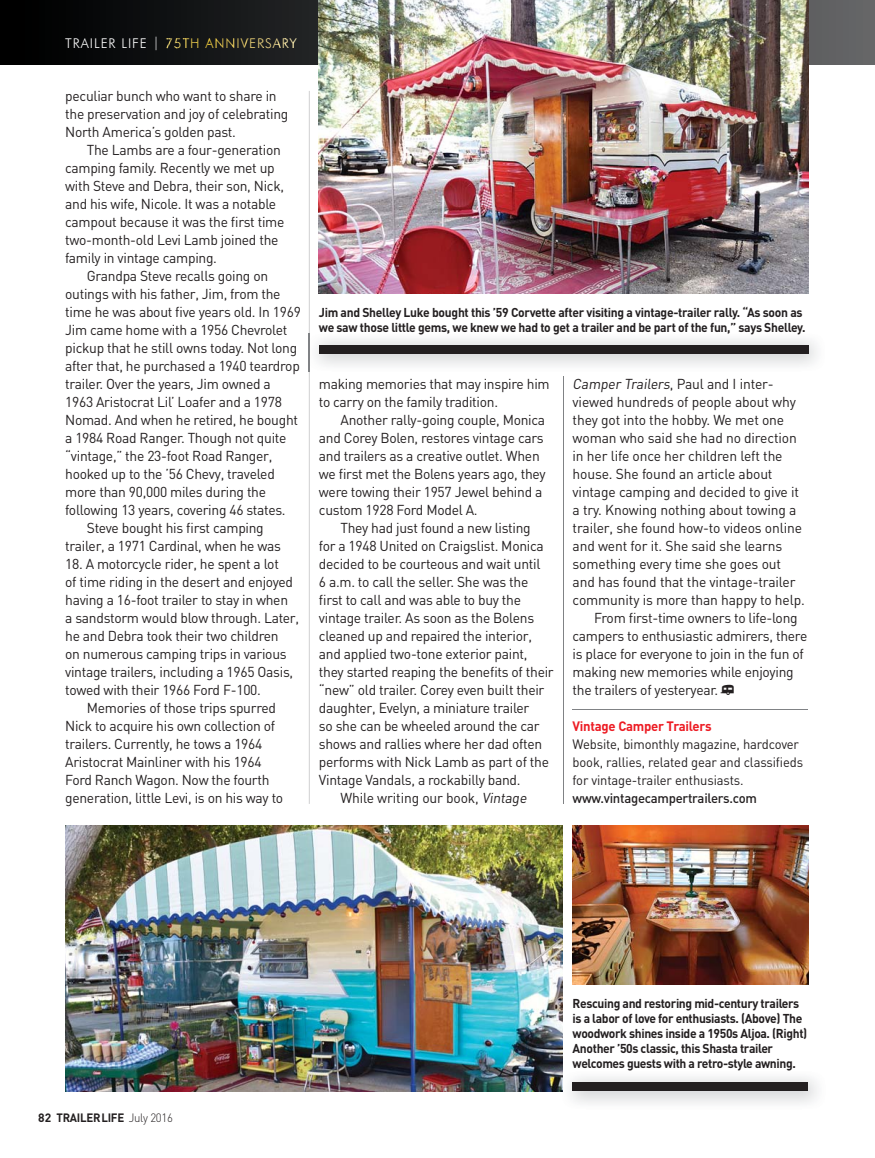
<style>
.page{position:relative;width:875px;height:1158px;background:#fff}
.page>*{position:absolute;margin:0;border:0;box-sizing:border-box;transform-origin:0 0}
.t1{font:14.25px/18px "DIN";letter-spacing:-.02em;color:#231f20}
.t2{font:13.5px/18px "DIN";letter-spacing:-.01em;color:#231f20;scale:.96 1}
.t3{font:500 13.5px "DIN";letter-spacing:-.02em;color:#231f20}
.t4{font:300 13.5px "Futura BT";letter-spacing:.07em;color:#fff}
.t5{font:700 13.5px "DIN";letter-spacing:-.02em;color:#ed1c24}
.t6{font:700 12.75px/15px "DIN";letter-spacing:-.03em;color:#231f20;scale:.95 1}
.t7{font:700 12px "DIN";letter-spacing:-.025em;color:#231f20}
.s1{color:#f2db7b}
.s2{color:#efd771}
.s3{color:#ecd061}
.s4{color:#e7c84d}
.s5{color:#e2c038}
.s6{color:#e2c243}
.s7{color:#e4c656}
.s8{color:#e6ca64}
.s9{color:#e6cb69}
.s10{color:#e8ce74}
.s11{color:#ead17d}
.s12{color:#edd585}
.s13{color:#f1db91}
.s14{color:#f6e4a0}
.s15{color:#f9e9aa}
.s16{font-family:"Communications P02"}
.s17{font-weight:300}
</style>
<div class="page">
<img style="left:561px;top:1071px;width:256px;height:33px">
<div style="left:572px;top:1083px;width:236px;height:8px;background:#231f20"></div>
<img style="left:308px;top:334px;width:509px;height:38px">
<div style="left:319px;top:345px;width:489px;height:9px;background:#231f20"></div>
<svg style="left:0;top:0;width:874px;height:65px;background:#1d1e1f"></svg>
<hr style="left:572px;top:709px;width:236px;height:1px;background:#808285">
<img style="left:572px;top:826px;width:236px;height:158px">
<img style="left:65px;top:826px;width:497px;height:265px">
<img style="left:319px;top:0;width:489px;height:294px">
<hr style="left:562px;top:376px;width:1px;height:428px;background:#808285">
<hr style="left:309px;top:372px;width:1px;height:432px;background:#808285">
<hr style="left:309px;top:91px;width:1px;height:243px;background:#808285">
<img style="left:309px;top:334px;width:1px;height:38px">
<p class="t4" style="left:65px;top:37px;width:233px">TRAILER LIFE | <span class="s1">7</span><span class="s2">5</span><span class="s3">T</span><span class="s4">H</span> <span class="s5">A</span><span class="s6">N</span><span class="s7">N</span><span class="s8">I</span><span class="s9">V</span><span class="s10">E</span><span class="s11">R</span><span class="s12">S</span><span class="s13">A</span><span class="s14">R</span><span class="s15">Y</span></p>
<p class="t1" style="left:65px;top:89px;width:225px">peculiar bunch who want to share in the preservation and joy of celebrating<br>North America’s golden past.</p>
<p class="t1" style="left:65px;top:143px;width:221px;text-indent:22px">The Lambs are a four-generation camping family. Recently we met up with Steve and Debra, their son, Nick, and his wife, Nicole. It was a notable campout because it was the first time two-month-old Levi Lamb joined the family in vintage camping.</p>
<p class="t1" style="left:87px;top:269px;width:183px">Grandpa Steve recalls going on</p>
<p class="t1" style="left:65px;top:287px;width:217px">outings with his father, Jim, from the</p>
<p class="t1" style="left:65px;top:305px;width:237px">time he was about five years old. In 1969</p>
<p class="t1" style="left:65px;top:323px;width:224px">Jim came home with a 1956 Chevrolet</p>
<p class="t1" style="left:65px;top:341px;width:233px">pickup that he still owns today. Not long</p>
<p class="t1" style="left:65px;top:359px;width:236px">after that, he purchased a 1940 teardrop</p>
<p class="t1" style="left:65px;top:377px;width:207px">trailer. Over the years, Jim owned a</p>
<p class="t1" style="left:65px;top:395px;width:218px">1963 Aristocrat Lil’ Loafer and a 1978</p>
<p class="t1" style="left:65px;top:413px;width:234px">Nomad. And when he retired, he bought</p>
<p class="t1" style="left:65px;top:431px;width:223px">a 1984 Road Ranger. Though not quite</p>
<p class="t1" style="left:65px;top:449px;width:208px">“vintage,” the 23-foot Road Ranger,</p>
<p class="t1" style="left:65px;top:467px;width:211px">hooked up to the ’56 Chevy, traveled</p>
<p class="t1" style="left:65px;top:485px;width:202px">more than 90,000 miles during the</p>
<p class="t1" style="left:65px;top:503px;width:222px">following 13 years, covering 46 states.</p>
<p class="t1" style="left:87px;top:521px;width:178px">Steve bought his first camping</p>
<p class="t1" style="left:65px;top:539px;width:217px">trailer, a 1971 Cardinal, when he was</p>
<p class="t1" style="left:65px;top:557px;width:215px">18. A motorcycle rider, he spent a lot</p>
<p class="t1" style="left:65px;top:575px;width:229px">of time riding in the desert and enjoyed</p>
<p class="t1" style="left:65px;top:593px;width:224px">having a 16-foot trailer to stay in when</p>
<p class="t1" style="left:65px;top:611px;width:235px">a sandstorm would blow through. Later,</p>
<p class="t1" style="left:65px;top:629px;width:215px">he and Debra took their two children</p>
<p class="t1" style="left:65px;top:647px;width:223px">on numerous camping trips in various</p>
<p class="t1" style="left:65px;top:665px;width:229px">vintage trailers, including a 1965 Oasis,</p>
<p class="t1" style="left:65px;top:683px;width:197px">towed with their 1966 Ford F-100.</p>
<p class="t1" style="left:87px;top:701px;width:191px">Memories of those trips spurred</p>
<p class="t1" style="left:65px;top:719px;width:211px">Nick to acquire his own collection of</p>
<p class="t1" style="left:65px;top:737px;width:199px">trailers. Currently, he tows a 1964</p>
<p class="t1" style="left:65px;top:755px;width:198px">Aristocrat Mainliner with his 1964</p>
<p class="t1" style="left:65px;top:773px;width:206px">Ford Ranch Wagon. Now the fourth</p>
<p class="t1" style="left:65px;top:791px;width:219px">generation, little Levi, is on his way to</p>
<p class="t6" style="left:319px;top:306px;width:513px">Jim and Shelley Luke bought this ’59 Corvette after visiting a vintage-trailer rally. “As soon as we saw those little gems, we knew we had to get a trailer and be part of the fun,” says Shelley.</p>
<p class="t1" style="left:319px;top:377px;width:232px">making memories that may inspire him to carry on the family tradition.</p>
<p class="t1" style="left:319px;top:413px;width:228px;text-indent:22px">Another rally-going couple, Monica and Corey Bolen, restores vintage cars and trailers as a creative outlet. When we first met the Bolens years ago, they were towing their 1957 Jewel behind a custom 1928 Ford Model A.</p>
<p class="t1" style="left:340px;top:521px;width:192px">They had just found a new listing</p>
<p class="t1" style="left:319px;top:539px;width:226px">for a 1948 United on Craigslist. Monica</p>
<p class="t1" style="left:319px;top:557px;width:223px">decided to be courteous and wait until</p>
<p class="t1" style="left:319px;top:575px;width:211px">6 a.m. to call the seller. She was the</p>
<p class="t1" style="left:319px;top:593px;width:204px">first to call and was able to buy the</p>
<p class="t1" style="left:319px;top:611px;width:217px">vintage trailer. As soon as the Bolens</p>
<p class="t1" style="left:319px;top:629px;width:214px">cleaned up and repaired the interior,</p>
<p class="t1" style="left:319px;top:647px;width:210px">and applied two-tone exterior paint,</p>
<p class="t1" style="left:319px;top:665px;width:236px">they started reaping the benefits of their</p>
<p class="t1" style="left:319px;top:683px;width:227px">“new” old trailer. Corey even built their</p>
<p class="t1" style="left:319px;top:701px;width:212px">daughter, Evelyn, a miniature trailer</p>
<p class="t1" style="left:319px;top:719px;width:222px">so she can be wheeled around the car</p>
<p class="t1" style="left:319px;top:737px;width:225px">shows and rallies where her dad often</p>
<p class="t1" style="left:319px;top:755px;width:231px">performs with Nick Lamb as part of the</p>
<p class="t1" style="left:319px;top:773px;width:203px">Vintage Vandals, a rockabilly band.</p>
<p class="t1" style="left:340px;top:791px;width:189px">While writing our book, Vintage</p>
<p class="t1" style="left:572px;top:377px;width:203px">Camper Trailers, Paul and I inter-</p>
<p class="t1" style="left:572px;top:395px;width:225px">viewed hundreds of people about why</p>
<p class="t1" style="left:572px;top:413px;width:213px">they got into the hobby. We met one</p>
<p class="t1" style="left:572px;top:431px;width:226px">woman who said she had no direction</p>
<p class="t1" style="left:572px;top:449px;width:211px">in her life once her children left the</p>
<p class="t1" style="left:572px;top:467px;width:201px">house. She found an article about</p>
<p class="t1" style="left:572px;top:485px;width:228px">vintage camping and decided to give it</p>
<p class="t1" style="left:572px;top:503px;width:225px">a try. Knowing nothing about towing a</p>
<p class="t1" style="left:572px;top:521px;width:231px">trailer, she found how-to videos online</p>
<p class="t1" style="left:572px;top:539px;width:211px">and went for it. She said she learns</p>
<p class="t1" style="left:572px;top:557px;width:210px">something every time she goes out</p>
<p class="t1" style="left:572px;top:575px;width:224px">and has found that the vintage-trailer</p>
<p class="t1" style="left:572px;top:593px;width:234px">community is more than happy to help.</p>
<p class="t1" style="left:594px;top:611px;width:205px">From first-time owners to life-long</p>
<p class="t1" style="left:572px;top:629px;width:236px">campers to enthusiastic admirers, there</p>
<p class="t1" style="left:572px;top:647px;width:232px">is place for everyone to join in the fun of</p>
<p class="t1" style="left:572px;top:665px;width:222px">making new memories while enjoying</p>
<p class="t1" style="left:572px;top:683px;width:163px">the trailers of yesteryear. <span class="s16">q</span></p>
<p class="t5" style="left:572px;top:721px;width:140px">Vintage Camper Trailers</p>
<p class="t2" style="left:572px;top:737px;width:242px">Website, bimonthly magazine, hardcover book, rallies, related gear and classifieds for vintage-trailer enthusiasts.</p>
<p class="t3" style="left:572px;top:793px;width:186px">www.vintagecampertrailers.com</p>
<p class="t7" style="left:38px;top:1113px;width:136px">82 TRAILER LIFE <span class="s17">July 2016</span></p>
<p class="t6" style="left:572px;top:998px;width:248px">Rescuing and restoring mid-century trailers is a labor of love for enthusiasts. (Above) The woodwork shines inside a 1950s Aljoa. (Right)<br>Another ’50s classic, this Shasta trailer welcomes guests with a retro-style awning.</p>
</div>
